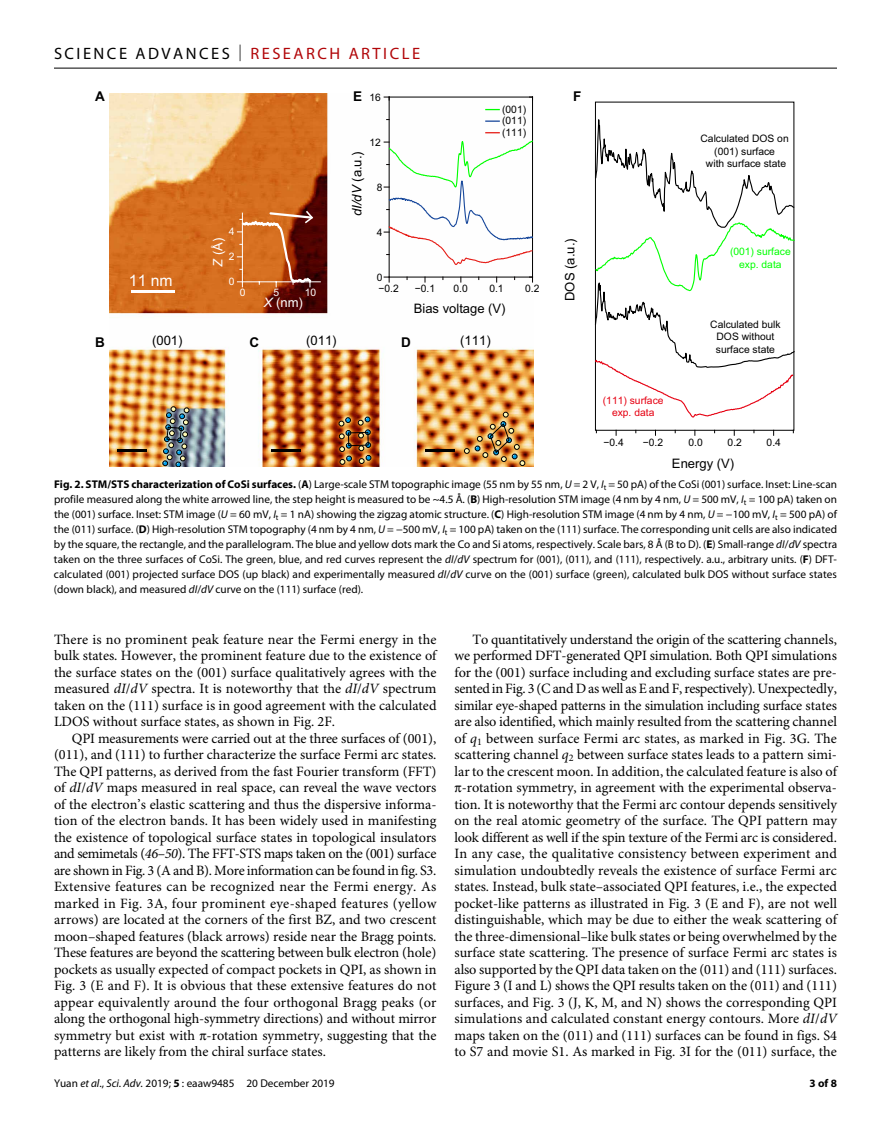
<style>
.page{position:relative;width:891px;height:1134px;background:#fff}
.page>*{position:absolute;margin:0;border:0;box-sizing:border-box;transform-origin:0 0}
.t1{font:16.5px "Myriad Pro";letter-spacing:.15em;color:#000}
.t2{font:15.75px "Arial";color:#fff}
.t3{font:14.25px/16.5px "Minion Pro";color:#000;text-align:justify}
.t4{font:700 13.5px "Arial";color:#000}
.t5{font:13.05px "Arial";color:#000}
.t6{font:13.05px "Arial";color:#fff}
.t7{font:11.25px/15px "Myriad Pro";color:#000;text-align:justify}
.t8{font:700 11.25px "Myriad Pro";color:#000}
.t9{font:10.35px/12.3px "Arial";color:#000;text-align:center}
.t10{font:10.35px/12.3px "Arial";color:#e60012;text-align:center}
.t11{font:10.35px/12.3px "Arial";color:#0f0;text-align:center}
.t12{font:10.35px "Arial";color:#fff}
.s1{font-weight:300}
.s2{color:#b10508}
.s3{font-style:italic}
.s4{font-weight:700}
</style>
<div class="page">
<hr style="left:54px;top:68px;width:783px;height:1px;background:#000">
<img style="left:109px;top:94px;width:425px;height:373px">
<hr style="left:131px;top:290px;width:44px;height:3px;background:#fff">
<hr style="left:242px;top:281px;width:78px;height:1px;background:#fff">
<svg style="left:237px;top:211px;width:77px;height:76px;background:#b45d2b"></svg>
<hr style="left:389px;top:277px;width:144px;height:1px;background:#000">
<hr style="left:389px;top:97px;width:144px;height:1px;background:#000">
<hr style="left:389px;top:97px;width:1px;height:180px;background:#000">
<svg style="left:384px;top:277px;width:6px;height:5px"></svg>
<svg style="left:384px;top:97px;width:6px;height:3px"></svg>
<hr style="left:532px;top:97px;width:1px;height:180px;background:#000">
<svg style="left:530px;top:277px;width:3px;height:5px"></svg>
<svg style="left:485px;top:121px;width:15px;height:1px"></svg>
<svg style="left:485px;top:109px;width:15px;height:1px"></svg>
<svg style="left:384px;top:132px;width:150px;height:134px"></svg>
<hr style="left:118px;top:449px;width:29px;height:2px;background:#000">
<hr style="left:426px;top:449px;width:29px;height:2px;background:#000">
<svg style="left:594px;top:368px;width:200px;height:50px"></svg>
<img style="left:162px;top:406px;width:209px;height:61px">
<img style="left:464px;top:412px;width:61px;height:54px">
<svg style="left:594px;top:101px;width:201px;height:267px"></svg>
<p class="t1" style="left:54px;top:40px;width:368px">SCIENCE ADVANCES <span class="s1">|</span> <span class="s2">RESEARCH ARTICLE</span></p>
<p class="t4" style="left:95px;top:87px;width:11px">A</p>
<p class="t4" style="left:353px;top:87px;width:11px">E</p>
<p class="t4" style="left:573px;top:87px;width:10px">F</p>
<p class="t9" style="left:370px;top:91px;width:13px">16</p>
<p class="t12" style="left:229px;top:225px;width:7px">4</p>
<p class="t9" style="left:370px;top:136px;width:13px">12</p>
<p class="t5" style="left:348px;top:216px;width:66px;rotate:-90deg"><span class="s3">dI/dV</span> (a.u.)</p>
<p class="t9" style="left:377px;top:181px;width:7px">8</p>
<p class="t9" style="left:377px;top:226px;width:7px">4</p>
<p class="t9" style="left:502px;top:103px;width:25px;line-height:11.6px;text-align:justify">(001) (011) (111)</p>
<p class="t9" style="left:701px;top:133px;width:90px">Calculated DOS on (001) surface<br>with surface state</p>
<p class="t2" style="left:129px;top:270px;width:45px">11 nm</p>
<p class="t6" style="left:209px;top:267px;width:30px;rotate:-90deg"><span class="s3">Z</span> (Å)</p>
<p class="t12" style="left:229px;top:250px;width:7px">2</p>
<p class="t12" style="left:229px;top:275px;width:7px">0</p>
<p class="t12" style="left:240px;top:286px;width:7px">0</p>
<p class="t12" style="left:273px;top:286px;width:7px">5</p>
<p class="t12" style="left:305px;top:286px;width:13px">10</p>
<p class="t6" style="left:264px;top:294px;width:41px"><span class="s3">X</span> (nm)</p>
<p class="t9" style="left:377px;top:271px;width:7px">0</p>
<p class="t9" style="left:379px;top:283px;width:22px">−0.2</p>
<p class="t9" style="left:415px;top:283px;width:22px">−0.1</p>
<p class="t9" style="left:454px;top:283px;width:16px">0.0</p>
<p class="t9" style="left:489px;top:283px;width:16px">0.1</p>
<p class="t9" style="left:525px;top:283px;width:16px">0.2</p>
<p class="t5" style="left:414px;top:300px;width:93px">Bias voltage (V)</p>
<p class="t5" style="left:152px;top:332px;width:32px">(001)</p>
<p class="t5" style="left:306px;top:332px;width:32px">(011)</p>
<p class="t5" style="left:460px;top:332px;width:32px">(111)</p>
<p class="t4" style="left:95px;top:333px;width:11px">B</p>
<p class="t4" style="left:249px;top:333px;width:11px">C</p>
<p class="t4" style="left:401px;top:333px;width:11px">D</p>
<p class="t5" style="left:561px;top:301px;width:64px;rotate:-90deg">DOS (a.u.)</p>
<p class="t11" style="left:730px;top:245px;width:62px">(001) surface exp. data</p>
<p class="t10" style="left:603px;top:394px;width:62px">(111) surface exp. data</p>
<p class="t9" style="left:710px;top:318px;width:72px">Calculated bulk<br>DOS without surface state</p>
<p class="t9" style="left:604px;top:437px;width:22px">−0.4</p>
<p class="t9" style="left:643px;top:437px;width:22px">−0.2</p>
<p class="t9" style="left:688px;top:437px;width:16px">0.0</p>
<p class="t9" style="left:728px;top:437px;width:16px">0.2</p>
<p class="t9" style="left:767px;top:437px;width:16px">0.4</p>
<p class="t5" style="left:672px;top:455px;width:64px">Energy (V)</p>
<p class="t7" style="left:54px;top:477px;width:785px"><span class="s4">Fig. 2. STM/STS characterization of CoSi surfaces.</span> (<span class="s4">A</span>) Large-scale STM topographic image (55 nm by 55 nm, <span class="s3">U</span> = 2 V, <span class="s3">I</span><sub>t</sub> = 50 pA) of the CoSi (001) surface. Inset: Line-scan profile measured along the white arrowed line, the step height is measured to be ~4.5 Å. (<span class="s4">B</span>) High-resolution STM image (4 nm by 4 nm, <span class="s3">U =</span> 500 mV, <span class="s3">I</span><sub>t</sub> <span class="s3">=</span> 100 pA) taken on the (001) surface. Inset: STM image (<span class="s3">U</span> = 60 mV, <span class="s3">I</span><sub>t</sub> = 1 nA) showing the zigzag atomic structure. (<span class="s4">C</span>) High-resolution STM image (4 nm by 4 nm, <span class="s3">U</span> = −100 mV, <span class="s3">I</span><sub>t</sub> = 500 pA) of the (011) surface. (<span class="s4">D</span>) High-resolution STM topography (4 nm by 4 nm, <span class="s3">U</span> = −500 mV, <span class="s3">I</span><sub>t</sub> = 100 pA) taken on the (111) surface. The corresponding unit cells are also indicated by the square, the rectangle, and the parallelogram. The blue and yellow dots mark the Co and Si atoms, respectively. Scale bars, 8 Å (B to D). (<span class="s4">E</span>) Small-range <span class="s3">dI</span>/<span class="s3">dV</span> spectra taken on the three surfaces of CoSi. The green, blue, and red curves represent the <span class="s3">dI</span>/<span class="s3">dV</span> spectrum for (001), (011), and (111), respectively. a.u., arbitrary units. (<span class="s4">F</span>) DFT&shy;calculated (001) projected surface DOS (up black) and experimentally measured <span class="s3">dI</span>/<span class="s3">dV</span> curve on the (001) surface (green), calculated bulk DOS without surface states (down black), and measured <span class="s3">dI</span>/<span class="s3">dV</span> curve on the (111) surface (red).</p>
<p class="t3" style="left:54px;top:632px;width:384px">There is no prominent peak feature near the Fermi energy in the bulk states. However, the prominent feature due to the existence of the surface states on the (001) surface qualitatively agrees with the measured <span class="s3">dI</span>/<span class="s3">dV</span> spectra. It is noteworthy that the <span class="s3">dI</span>/<span class="s3">dV</span> spectrum taken on the (111) surface is in good agreement with the calculated LDOS without surface states, as shown in Fig. 2F.</p>
<p class="t3" style="left:54px;top:731px;width:384px;text-indent:18px">QPI measurements were carried out at the three surfaces of (001), (011), and (111) to further characterize the surface Fermi arc states.<br>The QPI patterns, as derived from the fast Fourier transform (FFT) of <span class="s3">dI</span>/<span class="s3">dV</span> maps measured in real space, can reveal the wave vectors of the electron’s elastic scattering and thus the dispersive informa&shy;tion of the electron bands. It has been widely used in manifesting the existence of topological surface states in topological insulators and semimetals (<span class="s3">46</span>–<span class="s3">50</span>). The FFT-STS maps taken on the (001) surface are shown in Fig. 3 (A and B). More information can be found in fig. S3.<br>Extensive features can be recognized near the Fermi energy. As marked in Fig. 3A, four prominent eye-shaped features (yellow arrows) are located at the corners of the first BZ, and two crescent moon–shaped features (black arrows) reside near the Bragg points.<br>These features are beyond the scattering between bulk electron (hole) pockets as usually expected of compact pockets in QPI, as shown in Fig. 3 (E and F). It is obvious that these extensive features do not appear equivalently around the four orthogonal Bragg peaks (or along the orthogonal high-symmetry directions) and without mirror symmetry but exist with -rotation symmetry, suggesting that the patterns are likely from the chiral surface states.</p>
<p class="t7" style="left:54px;top:1076px;width:282px">Yuan <span class="s3">et al</span>., <span class="s3">Sci. Adv.</span> 2019; <span class="s4">5</span> : eaaw9485 20 December 2019</p>
<p class="t3" style="left:454px;top:632px;width:384px;text-align:right">To quantitatively understand the origin of the scattering channels, we performed DFT-generated QPI simulation. Both QPI simulations for the (001) surface including and excluding surface states are pre&shy;sented in Fig. 3 (C and D as well as E and F, respectively). Unexpectedly, similar eye-shaped patterns in the simulation including surface states are also identified, which mainly resulted from the scattering channel of <span class="s3">q</span><sub>1</sub> between surface Fermi arc states, as marked in Fig. 3G. The scattering channel <span class="s3">q</span><sub>2</sub> between surface states leads to a pattern simi&shy;lar to the crescent moon. In addition, the calculated feature is also of -rotation symmetry, in agreement with the experimental observa&shy;tion. It is noteworthy that the Fermi arc contour depends sensitively on the real atomic geometry of the surface. The QPI pattern may look different as well if the spin texture of the Fermi arc is considered.<br>In any case, the qualitative consistency between experiment and simulation undoubtedly reveals the existence of surface Fermi arc states. Instead, bulk state–associated QPI features, i.e., the expected pocket-like patterns as illustrated in Fig. 3 (E and F), are not well distinguishable, which may be due to either the weak scattering of the three-dimensional–like bulk states or being overwhelmed by the surface state scattering. The presence of surface Fermi arc states is also supported by the QPI data taken on the (011) and (111) surfaces.<br>Figure 3 (I and L) shows the QPI results taken on the (011) and (111) surfaces, and Fig. 3 (J, K, M, and N) shows the corresponding QPI simulations and calculated constant energy contours. More <span class="s3">dI</span>/<span class="s3">dV </span>maps taken on the (011) and (111) surfaces can be found in figs. S4 to S7 and movie S1. As marked in Fig. 3I for the (011) surface, the</p>
<p class="t8" style="left:810px;top:1074px;width:29px">3 of 8</p>
</div>
